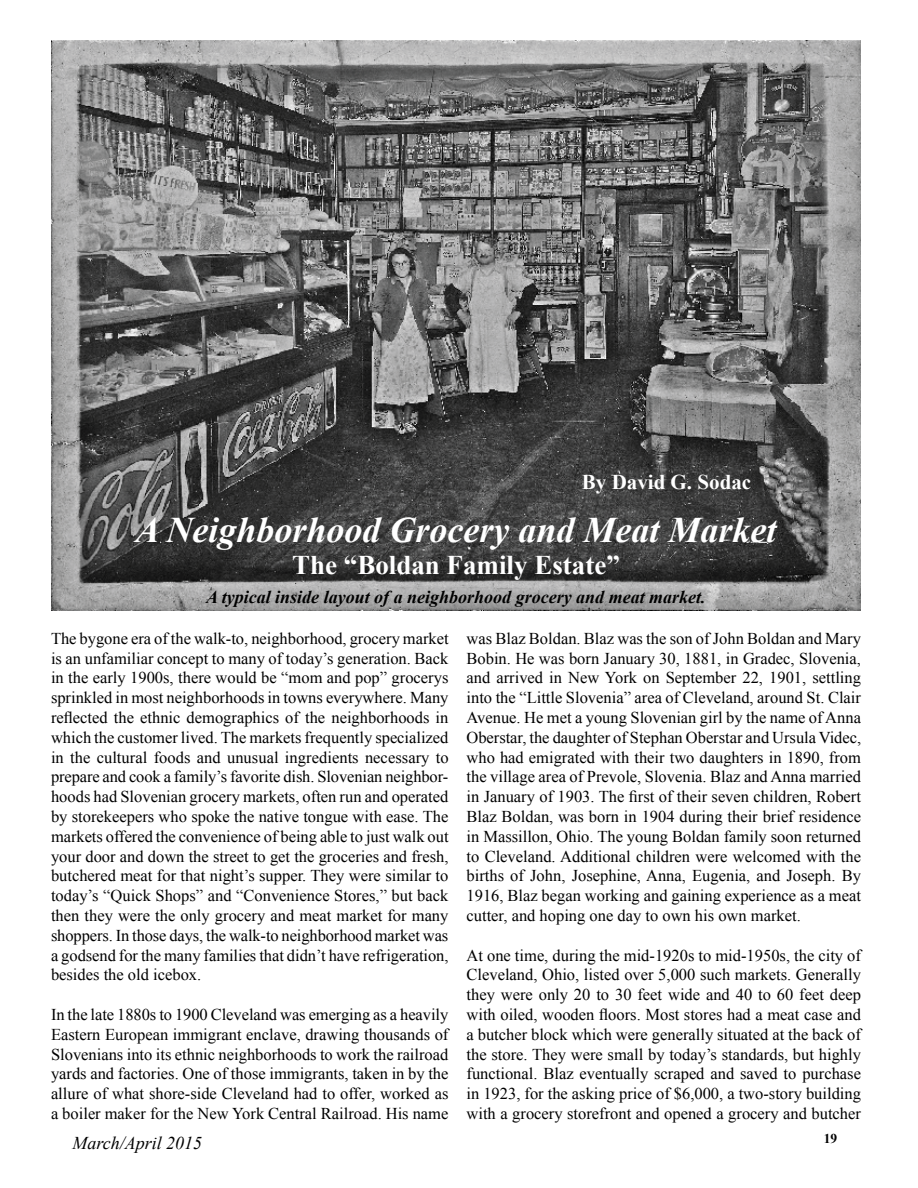
<style>
.page{position:relative;width:918px;height:1188px;background:#fff}
.page>*{position:absolute;margin:0;border:0;box-sizing:border-box;transform-origin:0 0}
.t1{font:italic 700 36px "Times New Roman";color:#fff}
.t2{font:700 27px "Times New Roman";color:#fff}
.t3{font:700 21px "Times New Roman";color:#fff}
.t4{font:italic 700 18px "Times New Roman";color:#000}
.t5{font:italic 18px "Times New Roman";color:#000}
.t6{font:16.5px/19.8px "Times New Roman";color:#000;text-align:justify}
.t7{font:700 13.5px "Times New Roman";color:#000}
</style>
<div class="page">
<img style="left:51px;top:40px;width:810px;height:570px">
<p class="t3" style="left:582px;top:468px;width:171px">By David G. Sodac</p>
<h1 class="t1" style="left:135px;top:504px;width:643px">A Neighborhood Grocery and Meat Market</h1>
<h2 class="t2" style="left:292px;top:546px;width:329px">The “Boldan Family Estate”</h2>
<p class="t4" style="left:206px;top:584px;width:501px">A typical inside layout of a neighborhood grocery and meat market.</p>
<p class="t6" style="left:51px;top:628px;width:399px">The bygone era of the walk-to, neighborhood, grocery market is an unfamiliar concept to many of today’s generation. Back in the early 1900s, there would be “mom and pop” grocerys sprinkled in most neighborhoods in towns everywhere. Many reflected the ethnic demographics of the neighborhoods in which the customer lived. The markets frequently specialized in the cultural foods and unusual ingredients necessary to prepare and cook a family’s favorite dish. Slovenian neighbor&shy;hoods had Slovenian grocery markets, often run and operated by storekeepers who spoke the native tongue with ease. The markets offered the convenience of being able to just walk out your door and down the street to get the groceries and fresh, butchered meat for that night’s supper. They were similar to today’s “Quick Shops” and “Convenience Stores,” but back then they were the only grocery and meat market for many shoppers. In those days, the walk-to neighborhood market was a godsend for the many families that didn’t have refrigeration, besides the old icebox.</p>
<p class="t6" style="left:51px;top:1004px;width:399px">In the late 1880s to 1900 Cleveland was emerging as a heavily Eastern European immigrant enclave, drawing thousands of Slovenians into its ethnic neighborhoods to work the railroad yards and factories. One of those immigrants, taken in by the allure of what shore-side Cleveland had to offer, worked as a boiler maker for the New York Central Railroad. His name</p>
<p class="t6" style="left:467px;top:628px;width:396px">was Blaz Boldan. Blaz was the son of John Boldan and Mary Bobin. He was born January 30, 1881, in Gradec, Slovenia, and arrived in New York on September 22, 1901, settling into the “Little Slovenia” area of Cleveland, around St. Clair Avenue. He met a young Slovenian girl by the name of Anna Oberstar, the daughter of Stephan Oberstar and Ursula Videc, who had emigrated with their two daughters in 1890, from the village area of Prevole, Slovenia. Blaz and Anna married in January of 1903. The first of their seven children, Robert Blaz Boldan, was born in 1904 during their brief residence in Massillon, Ohio. The young Boldan family soon returned to Cleveland. Additional children were welcomed with the births of John, Josephine, Anna, Eugenia, and Joseph. By 1916, Blaz began working and gaining experience as a meat cutter, and hoping one day to own his own market.</p>
<p class="t6" style="left:467px;top:945px;width:396px">At one time, during the mid-1920s to mid-1950s, the city of Cleveland, Ohio, listed over 5,000 such markets. Generally they were only 20 to 30 feet wide and 40 to 60 feet deep with oiled, wooden floors. Most stores had a meat case and a butcher block which were generally situated at the back of the store. They were small by today’s standards, but highly functional. Blaz eventually scraped and saved to purchase in 1923, for the asking price of $6,000, a two-story building with a grocery storefront and opened a grocery and butcher</p>
<p class="t5" style="left:72px;top:1130px;width:131px">March/April 2015</p>
<p class="t7" style="left:824px;top:1129px;width:15px">19</p>
</div>
